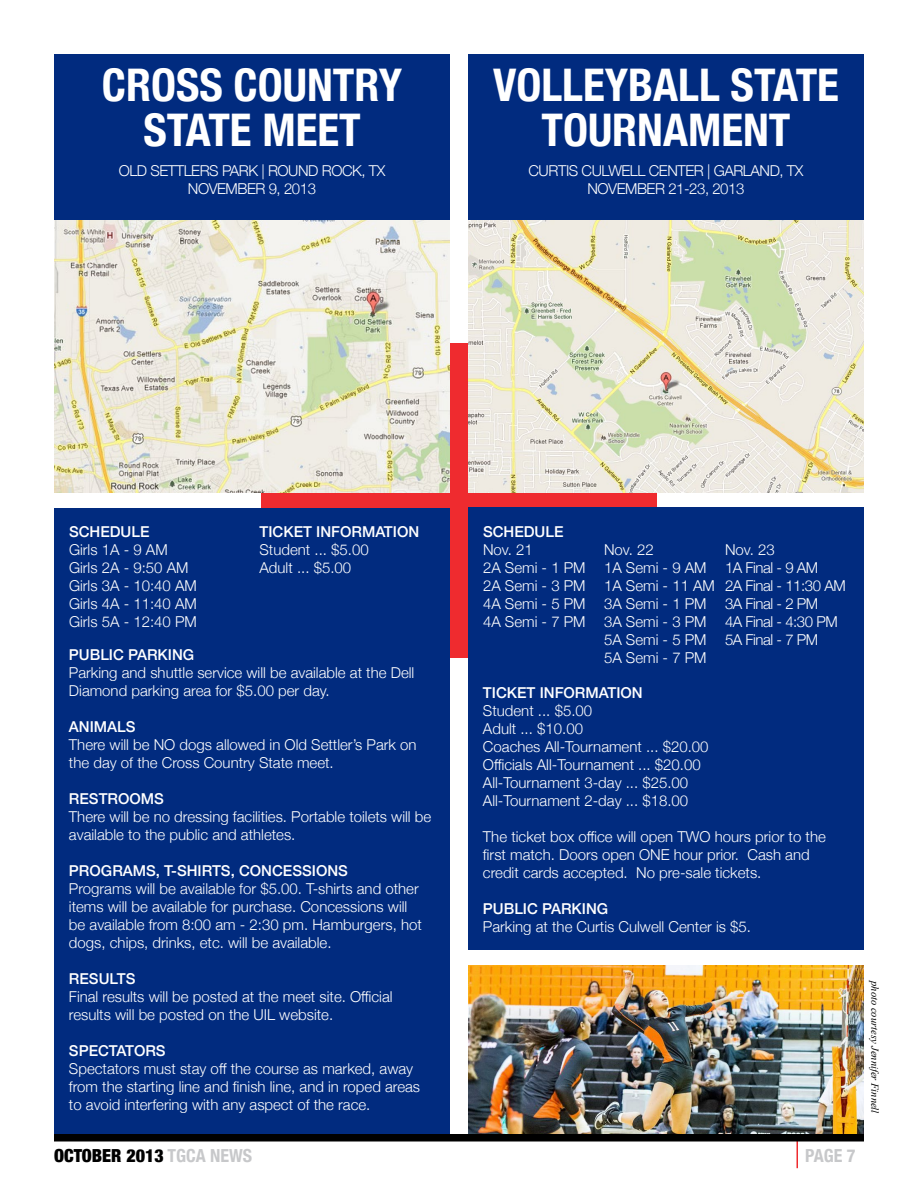
<style>
.page{position:relative;width:918px;height:1188px;background:#fff}
.page>*{position:absolute;margin:0;border:0;box-sizing:border-box;transform-origin:0 0}
.t1{font:700 condensed 45px/45px "Helvetica Neue";color:#fff;text-align:center}
.t2{font:900 condensed 18px "Helvetica Neue";color:#000}
.t3{font:700 condensed 18px "Helvetica Neue";color:#c7c8ca}
.t4{font:300 15px/18px "Helvetica Neue";color:#fff}
.t5{font:300 15px/18px "Helvetica Neue";letter-spacing:-.03em;color:#fff;text-align:center}
.t6{font:500 15px "Helvetica Neue";color:#fff}
.t7{font:italic 10.5px "Times New Roman";color:#000}
.s1{font-weight:700;color:#c7c8ca}
</style>
<div class="page">
<div style="left:261px;top:343px;width:396px;height:315px;background:#ef2b2f"></div>
<div style="left:468px;top:508px;width:396px;height:442px;background:#012b7f"></div>
<img style="left:468px;top:965px;width:396px;height:169px">
<div style="left:54px;top:508px;width:396px;height:630px;background:#012b7f"></div>
<hr style="left:796px;top:1138px;width:2px;height:30px;background:#ef2b2f">
<div style="left:54px;top:1134px;width:810px;height:8px;background:#000"></div>
<img style="left:54px;top:219px;width:396px;height:274px">
<img style="left:468px;top:219px;width:396px;height:274px">
<div style="left:54px;top:54px;width:396px;height:165px;background:#012b7f"></div>
<div style="left:468px;top:54px;width:396px;height:165px;background:#012b7f"></div>
<h1 class="t1" style="left:102px;top:59px;width:302px">CROSS COUNTRY<br>STATE MEET</h1>
<h1 class="t1" style="left:493px;top:59px;width:347px">VOLLEYBALL STATE<br>TOURNAMENT</h1>
<p class="t5" style="left:529px;top:161px;width:276px">CURTIS CULWELL CENTER | GARLAND, TX<br>NOVEMBER 21-23, 2013</p>
<p class="t5" style="left:119px;top:161px;width:268px">OLD SETTLERS PARK | ROUND ROCK, TX<br>NOVEMBER 9, 2013</p>
<p class="t6" style="left:69px;top:520px;width:82px">SCHEDULE</p>
<p class="t4" style="left:69px;top:540px;width:129px">Girls 1A - 9 AM<br>Girls 2A - 9:50 AM<br>Girls 3A - 10:40 AM<br>Girls 4A - 11:40 AM<br>Girls 5A - 12:40 PM</p>
<p class="t6" style="left:260px;top:520px;width:161px">TICKET INFORMATION</p>
<p class="t4" style="left:260px;top:540px;width:111px">Student ... $5.00<br>Adult ... $5.00</p>
<p class="t6" style="left:69px;top:643px;width:127px">PUBLIC PARKING</p>
<p class="t4" style="left:69px;top:663px;width:347px">Parking and shuttle service will be available at the Dell<br>Diamond parking area for $5.00 per day.</p>
<p class="t6" style="left:69px;top:715px;width:68px">ANIMALS</p>
<p class="t4" style="left:69px;top:735px;width:349px">There will be NO dogs allowed in Old Settler’s Park on the day of the Cross Country State meet.</p>
<p class="t6" style="left:69px;top:787px;width:97px">RESTROOMS</p>
<p class="t4" style="left:69px;top:807px;width:364px">There will be no dressing facilities. Portable toilets will be available to the public and athletes.</p>
<p class="t6" style="left:69px;top:859px;width:280px">PROGRAMS, T-SHIRTS, CONCESSIONS</p>
<p class="t4" style="left:69px;top:879px;width:354px">Programs will be available for $5.00. T-shirts and other items will be available for purchase. Concessions will be available from 8:00 am - 2:30 pm. Hamburgers, hot dogs, chips, drinks, etc. will be available.</p>
<p class="t6" style="left:69px;top:967px;width:68px">RESULTS</p>
<p class="t4" style="left:69px;top:987px;width:325px">Final results will be posted at the meet site. Official results will be posted on the UIL website.</p>
<p class="t6" style="left:69px;top:1039px;width:98px">SPECTATORS</p>
<p class="t4" style="left:69px;top:1059px;width:353px">Spectators must stay off the course as marked, away from the starting line and finish line, and in roped areas to avoid interfering with any aspect of the race.</p>
<p class="t6" style="left:483px;top:520px;width:82px">SCHEDULE</p>
<p class="t4" style="left:483px;top:540px;width:104px">Nov. 21<br>2A Semi - 1 PM<br>2A Semi - 3 PM<br>4A Semi - 5 PM<br>4A Semi - 7 PM</p>
<p class="t4" style="left:604px;top:540px;width:112px">Nov. 22<br>1A Semi - 9 AM<br>1A Semi - 11 AM<br>3A Semi - 1 PM<br>3A Semi - 3 PM<br>5A Semi - 5 PM<br>5A Semi - 7 PM</p>
<p class="t5" style="left:725px;top:540px;width:122px;text-align:left">Nov. 23<br>1A Final - 9 AM<br>2A Final - 11:30 AM<br>3A Final - 2 PM<br>4A Final - 4:30 PM<br>5A Final - 7 PM</p>
<p class="t6" style="left:483px;top:681px;width:161px">TICKET INFORMATION</p>
<p class="t4" style="left:483px;top:701px;width:227px">Student ... $5.00<br>Adult ... $10.00<br>Coaches All-Tournament ... $20.00<br>Officials All-Tournament ... $20.00<br>All-Tournament 3-day ... $25.00<br>All-Tournament 2-day ... $18.00</p>
<p class="t4" style="left:483px;top:827px;width:344px">The ticket box office will open TWO hours prior to the first match. Doors open ONE hour prior. Cash and credit cards accepted. No pre-sale tickets.</p>
<p class="t6" style="left:483px;top:897px;width:127px">PUBLIC PARKING</p>
<p class="t4" style="left:483px;top:917px;width:270px">Parking at the Curtis Culwell Center is $5.</p>
<p class="t2" style="left:54px;top:1141px;width:200px">OCTOBER 2013 <span class="s1">TGCA NEWS</span></p>
<p class="t3" style="left:805px;top:1141px;width:52px">PAGE 7</p>
<p class="t7" style="left:882px;top:981px;width:134px;rotate:90deg">photo courtesy Jennifer Finnell</p>
</div>
